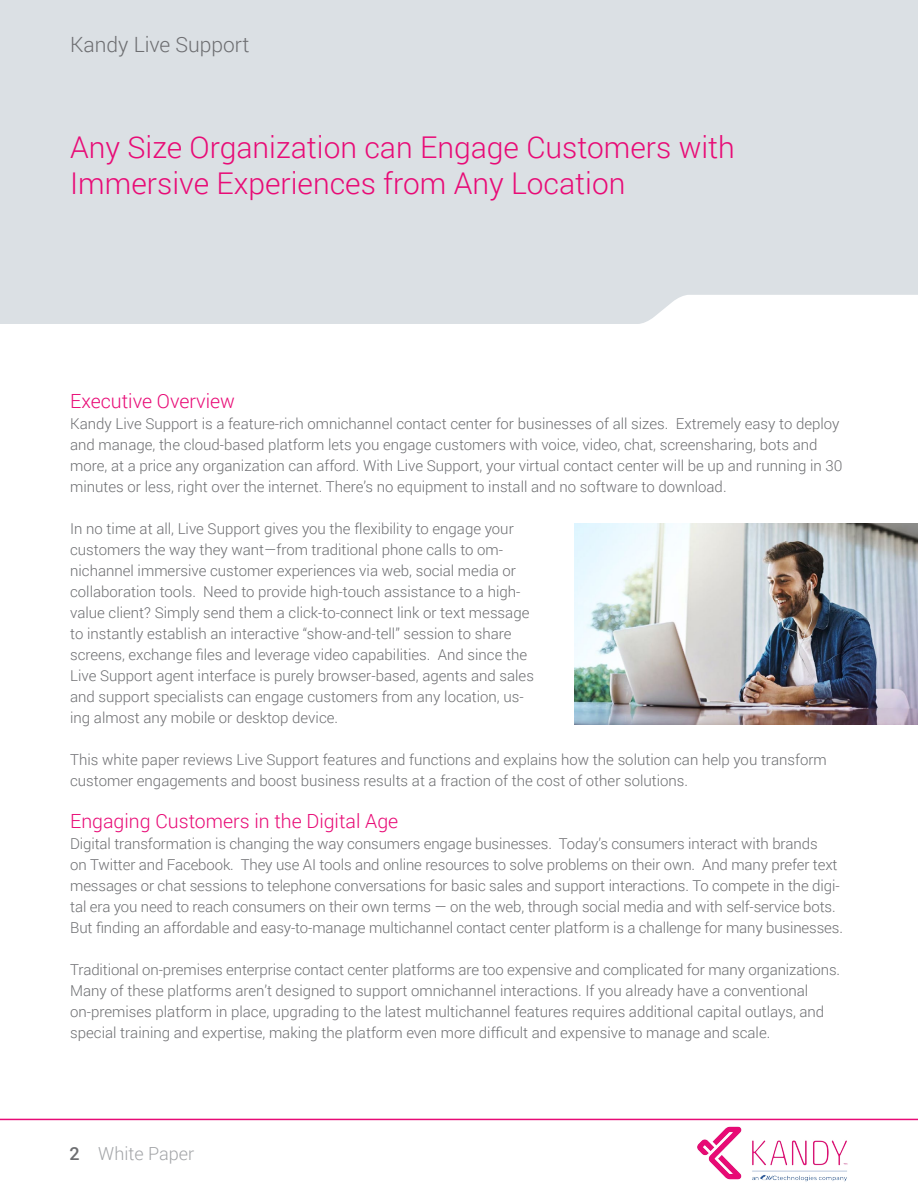
<style>
.page{position:relative;width:918px;height:1188px;background:#fff}
.page>*{position:absolute;margin:0;border:0;box-sizing:border-box;transform-origin:0 0}
.t1{font:300 30px/36px "Roboto";color:#e80b76}
.t2{font:300 21px "Roboto";color:#6d6e71}
.t3{font:300 19.5px "Roboto";color:#e80b76}
.t4{font:300 18px "Roboto";color:#a3a5a8}
.t5{font:300 15px/21px "Roboto";color:#6d6e71}
.s1{font-weight:500;color:#6d6e71}
</style>
<div class="page">
<div style="left:0;top:0;width:918px;height:324px;background:#dbe0e4"></div>
<hr style="left:0;top:1119px;width:918px;height:1px;background:#e80b76">
<img style="left:575px;top:524px;width:343px;height:201px">
<img style="left:697px;top:1126px;width:151px;height:56px">
<h2 class="t2" style="left:70px;top:30px;width:181px">Kandy Live Support</h2>
<h1 class="t1" style="left:70px;top:129px;width:666px">Any Size Organization can Engage Customers with<br>Immersive Experiences from Any Location</h1>
<h3 class="t3" style="left:70px;top:388px;width:166px">Executive Overview</h3>
<p class="t5" style="left:70px;top:413px;width:774px">Kandy Live Support is a feature-rich omnichannel contact center for businesses of all sizes. Extremely easy to deploy and manage, the cloud-based platform lets you engage customers with voice, video, chat, screensharing, bots and more, at a price any organization can afford. With Live Support, your virtual contact center will be up and running in 30 minutes or less, right over the internet. There’s no equipment to install and no software to download.</p>
<p class="t5" style="left:70px;top:518px;width:465px">In no time at all, Live Support gives you the flexibility to engage your customers the way they want—from traditional phone calls to om&shy;nichannel immersive customer experiences via web, social media or collaboration tools. Need to provide high-touch assistance to a high&shy;value client? Simply send them a click-to-connect link or text message to instantly establish an interactive “show-and-tell” session to share screens, exchange files and leverage video capabilities. And since the Live Support agent interface is purely browser-based, agents and sales and support specialists can engage customers from any location, us&shy;ing almost any mobile or desktop device.</p>
<p class="t5" style="left:70px;top:749px;width:758px">This white paper reviews Live Support features and functions and explains how the solution can help you transform customer engagements and boost business results at a fraction of the cost of other solutions.</p>
<h3 class="t3" style="left:70px;top:808px;width:330px">Engaging Customers in the Digital Age</h3>
<p class="t5" style="left:70px;top:833px;width:774px">Digital transformation is changing the way consumers engage businesses. Today’s consumers interact with brands<br>on Twitter and Facebook. They use AI tools and online resources to solve problems on their own. And many prefer text messages or chat sessions to telephone conversations for basic sales and support interactions. To compete in the digi&shy;tal era you need to reach consumers on their own terms — on the web, through social media and with self-service bots.<br>But finding an affordable and easy-to-manage multichannel contact center platform is a challenge for many businesses.</p>
<p class="t5" style="left:70px;top:959px;width:771px">Traditional on-premises enterprise contact center platforms are too expensive and complicated for many organizations.<br>Many of these platforms aren’t designed to support omnichannel interactions. If you already have a conventional on-premises platform in place, upgrading to the latest multichannel features requires additional capital outlays, and special training and expertise, making the platform even more difficult and expensive to manage and scale.</p>
<p class="t4" style="left:70px;top:1142px;width:126px"><span class="s1">2</span> White Paper</p>
</div>
